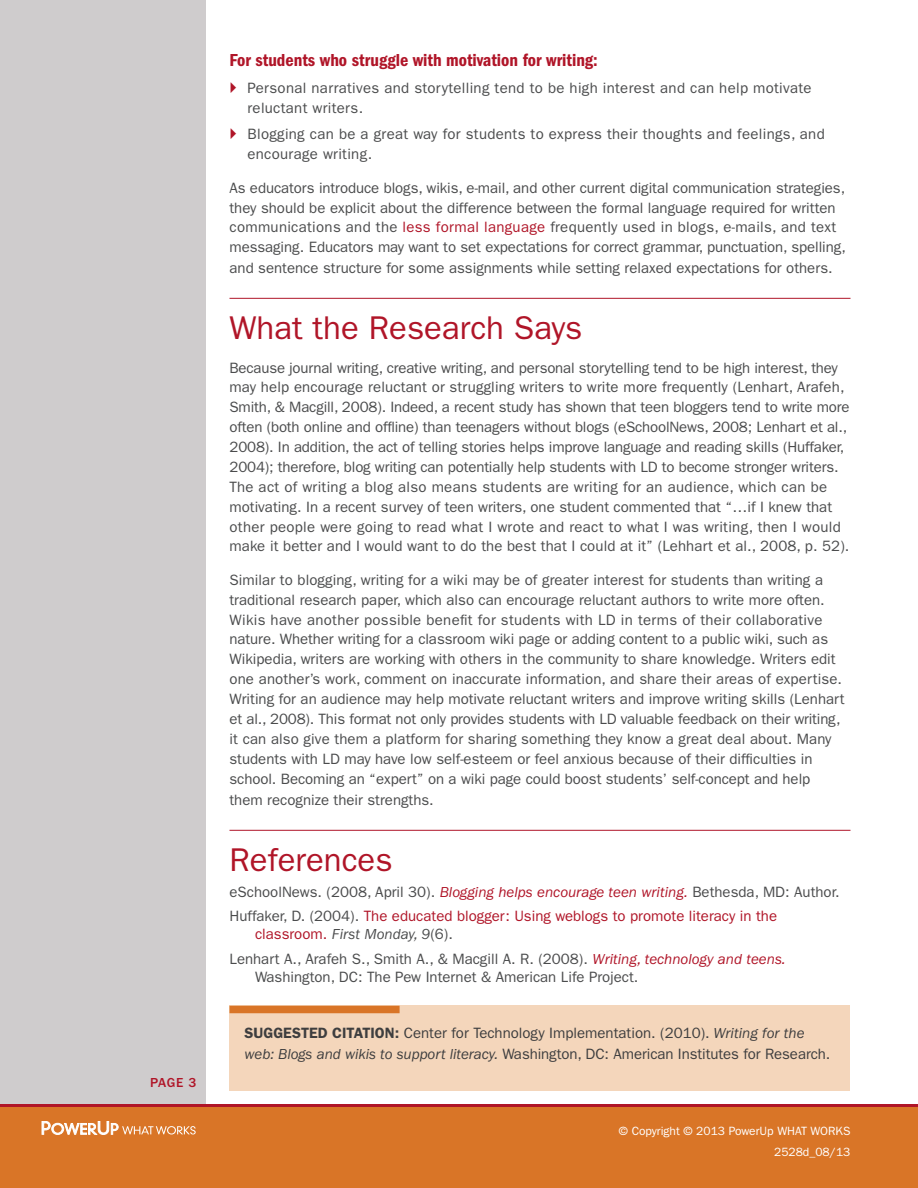
<style>
.page{position:relative;width:918px;height:1188px;background:#fff}
.page>*{position:absolute;margin:0;border:0;box-sizing:border-box;transform-origin:0 0}
.Heading_1_with_Rule{font:33px "ITC Franklin Gothic Std";color:#b01528}
.Heading_3{font:18px "ITC Franklin Gothic Std Dm Cd";color:#b01528}
.Paragraphs{font:15px/20px "ITC Franklin Gothic Std";color:#4b4c4d}
.References{font:15px/18px "ITC Franklin Gothic Std";color:#4b4c4d}
.Paragraphs-2{font:15px/19.8px "ITC Franklin Gothic Std";letter-spacing:.02em;color:#4b4c4d}
.Paragraphs-3{font:15px/21px "ITC Franklin Gothic Std";letter-spacing:-.005em;color:#3e3e3f}
.References-2{font:15px/18px "ITC Franklin Gothic Std";color:#b01528}
.Paragraphs-4{font:500 13.5px "ITC Franklin Gothic Std";color:#b01528}
.t1{font:12px/21px "ITC Franklin Gothic Std";color:#fff;text-align:right}
.s1{color:#b01528}
.s2{font-style:italic;color:#b01528}
.s3{color:#4b4c4d}
.s4{font-style:italic;color:#4b4c4d}
.s5{font-weight:600}
.s6{font-style:italic}
</style>
<div class="page">
<div style="left:0;top:0;width:205px;height:1188px;background:#cfcccd"></div>
<div style="left:0;top:1107px;width:918px;height:81px;background:#d97527"></div>
<hr style="left:0;top:1104px;width:918px;height:3px;background:#b01528">
<svg style="left:42px;top:1121px;width:154px;height:14px"></svg>
<hr style="left:230px;top:298px;width:620px;height:1px;background:#b01528">
<hr style="left:230px;top:830px;width:620px;height:1px;background:#b01528">
<div style="left:230px;top:1006px;width:620px;height:85px;background:#f4d6bb"></div>
<div style="left:230px;top:1006px;width:170px;height:7px;background:#d97527"></div>
<p class="Paragraphs-4" style="left:150px;top:1075px;width:48px">PAGE 3</p>
<p class="Heading_3" style="left:230px;top:50px;width:370px">For students who struggle with motivation for writing:</p>
<p class="Paragraphs-2" style="left:248px;top:78px;width:566px">Personal narratives and storytelling tend to be high interest and can help motivate reluctant writers.</p>
<p class="Paragraphs-2" style="left:248px;top:125px;width:579px">Blogging can be a great way for students to express their thoughts and feelings, and encourage writing.</p>
<p class="Paragraphs" style="left:230px;top:178px;width:618px">As educators introduce blogs, wikis, e-mail, and other current digital communication strategies, they should be explicit about the difference between the formal language required for written communications and the <span class="s1">less formal language</span> frequently used in blogs, e-mails, and text messaging. Educators may want to set expectations for correct grammar, punctuation, spelling, and sentence structure for some assignments while setting relaxed expectations for others.</p>
<p class="Heading_1_with_Rule" style="left:230px;top:309px;width:354px">What the Research Says</p>
<p class="Paragraphs" style="left:230px;top:358px;width:622px">Because journal writing, creative writing, and personal storytelling tend to be high interest, they may help encourage reluctant or struggling writers to write more frequently (Lenhart, Arafeh, Smith, &amp; Macgill, 2008). Indeed, a recent study has shown that teen bloggers tend to write more often (both online and offline) than teenagers without blogs (eSchoolNews, 2008; Lenhart et al., 2008). In addition, the act of telling stories helps improve language and reading skills (Huffaker, 2004); therefore, blog writing can potentially help students with LD to become stronger writers.<br>The act of writing a blog also means students are writing for an audience, which can be motivating. In a recent survey of teen writers, one student commented that “…if I knew that other people were going to read what I wrote and react to what I was writing, then I would make it better and I would want to do the best that I could at it” (Lehhart et al., 2008, p. 52).</p>
<p class="Paragraphs" style="left:230px;top:570px;width:617px">Similar to blogging, writing for a wiki may be of greater interest for students than writing a traditional research paper, which also can encourage reluctant authors to write more often.<br>Wikis have another possible benefit for students with LD in terms of their collaborative nature. Whether writing for a classroom wiki page or adding content to a public wiki, such as Wikipedia, writers are working with others in the community to share knowledge. Writers edit one another’s work, comment on inaccurate information, and share their areas of expertise.<br>Writing for an audience may help motivate reluctant writers and improve writing skills (Lenhart et al., 2008). This format not only provides students with LD valuable feedback on their writing, it can also give them a platform for sharing something they know a great deal about. Many students with LD may have low self-esteem or feel anxious because of their difficulties in school. Becoming an “expert” on a wiki page could boost students’ self-concept and help them recognize their strengths.</p>
<p class="Heading_1_with_Rule" style="left:230px;top:841px;width:165px">References</p>
<p class="References" style="left:230px;top:883px;width:612px">eSchoolNews. (2008, April 30). <span class="s2">Blogging helps encourage teen writing.</span> Bethesda, MD: Author.</p>
<p class="References-2" style="left:255px;top:907px;width:524px;text-indent:-26px"><span class="s3">Huffaker, D. (2004).</span> The educated blogger: Using weblogs to promote literacy in the classroom. <span class="s4">First Monday, 9</span><span class="s3">(6).</span></p>
<p class="References" style="left:255px;top:950px;width:532px;text-indent:-26px">Lenhart A., Arafeh S., Smith A., &amp; Macgill A. R. (2008). <span class="s2">Writing, technology and teens.<br></span>Washington, DC: The Pew Internet &amp; American Life Project.</p>
<p class="Paragraphs-3" style="left:245px;top:1022px;width:587px"><span class="s5">SUGGESTED CITATION:</span> Center for Technology Implementation. (2010). <span class="s6">Writing for the web: Blogs and wikis to support literacy.</span> Washington, DC: American Institutes for Research.</p>
<p class="t1" style="left:619px;top:1120px;width:233px">© Copyright © 2013 PowerUp WHAT WORKS<br>2528d_08/13</p>
</div>
